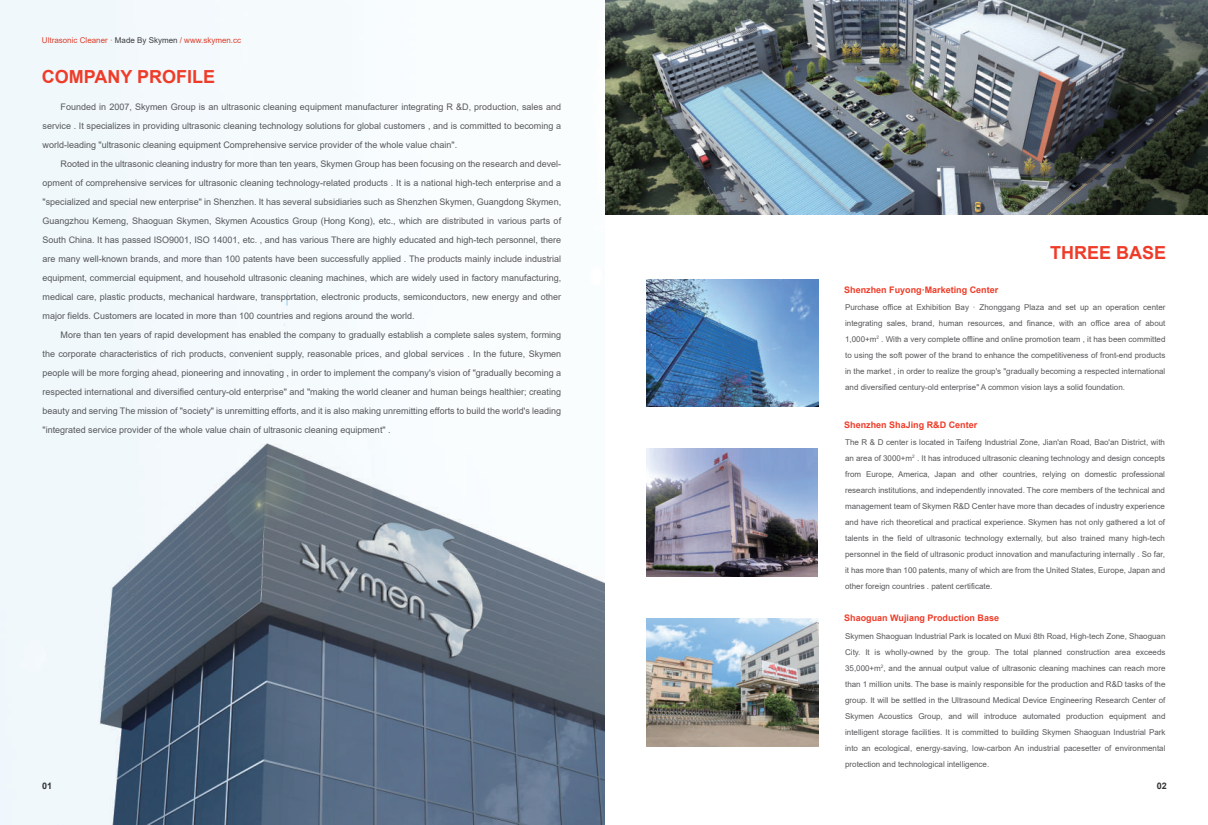
<style>
.page{position:relative;width:1208px;height:825px;background:#fff}
.page>*{position:absolute;margin:0;border:0;box-sizing:border-box;transform-origin:0 0}
.t1{font:700 18px "Arial";color:#ef3c29}
.t2{font:9px/19px "Arial";color:#57585a;text-align:justify}
.t3{font:700 9px "Arial";color:#ef3c29}
.t4{font:700 9px "Arial";color:#333334}
.t5{font:8px/16px "Arial";color:#57585a;text-align:justify}
.t6{font:8px "Arial";color:#dd3e2b}
.s1{color:#3e3e3f}
</style>
<div class="page">
<img style="left:605px;top:0;width:603px;height:215px">
<img style="left:0;top:0;width:604px;height:825px">
<img style="left:648px;top:279px;width:170px;height:128px">
<img style="left:648px;top:449px;width:169px;height:127px">
<img style="left:648px;top:619px;width:170px;height:127px">
<div style="left:646px;top:42px;width:119px;height:740px;border:1px solid #83b08f"></div>
<hr style="left:604px;top:43px;width:1px;height:739px;background:#333334">
<p class="t6" style="left:42px;top:34px;width:201px">Ultrasonic Cleaner · <span class="s1">Made By Skymen</span> / www.skymen.cc</p>
<h1 class="t1" style="left:42px;top:64px;width:175px">COMPANY PROFILE</h1>
<p class="t2" style="left:43px;top:97px;width:520px;text-indent:18px">Founded in 2007, Skymen Group is an ultrasonic cleaning equipment manufacturer integrating R &amp;D, production, sales and service . It specializes in providing ultrasonic cleaning technology solutions for global customers , and is committed to becoming a world-leading "ultrasonic cleaning equipment Comprehensive service provider of the whole value chain".</p>
<p class="t2" style="left:43px;top:154px;width:520px;text-indent:18px">Rooted in the ultrasonic cleaning industry for more than ten years, Skymen Group has been focusing on the research and devel&shy;opment of comprehensive services for ultrasonic cleaning technology-related products . It is a national high-tech enterprise and a "specialized and special new enterprise" in Shenzhen. It has several subsidiaries such as Shenzhen Skymen, Guangdong Skymen, Guangzhou Kemeng, Shaoguan Skymen, Skymen Acoustics Group (Hong Kong), etc., which are distributed in various parts of South China. It has passed ISO9001, ISO 14001, etc. , and has various There are highly educated and high-tech personnel, there are many well-known brands, and more than 100 patents have been successfully applied . The products mainly include industrial equipment, commercial equipment, and household ultrasonic cleaning machines, which are widely used in factory manufacturing, medical care, plastic products, mechanical hardware, transportation, electronic products, semiconductors, new energy and other major fields. Customers are located in more than 100 countries and regions around the world.</p>
<p class="t2" style="left:43px;top:325px;width:520px;text-indent:18px">More than ten years of rapid development has enabled the company to gradually establish a complete sales system, forming the corporate characteristics of rich products, convenient supply, reasonable prices, and global services . In the future, Skymen people will be more forging ahead, pioneering and innovating , in order to implement the company's vision of "gradually becoming a respected international and diversified century-old enterprise" and "making the world cleaner and human beings healthier; creating beauty and serving The mission of "society" is unremitting efforts, and it is also making unremitting efforts to build the world's leading "integrated service provider of the whole value chain of ultrasonic cleaning equipment" .</p>
<h1 class="t1" style="left:1050px;top:239px;width:118px">THREE BASE</h1>
<p class="t3" style="left:844px;top:283px;width:156px">Shenzhen Fuyong·Marketing Center</p>
<p class="t5" style="left:845px;top:299px;width:322px">Purchase office at Exhibition Bay · Zhonggang Plaza and set up an operation center integrating sales, brand, human resources, and finance, with an office area of about 1,000+m<sup>2</sup> . With a very complete offline and online promotion team , it has been committed to using the soft power of the brand to enhance the competitiveness of front-end products in the market , in order to realize the group's "gradually becoming a respected international and diversified century-old enterprise" A common vision lays a solid foundation.</p>
<p class="t3" style="left:844px;top:418px;width:135px">Shenzhen ShaJing R&amp;D Center</p>
<p class="t5" style="left:845px;top:434px;width:321px">The R &amp; D center is located in Taifeng Industrial Zone, Jian'an Road, Bao'an District, with an area of 3000+m<sup>2</sup> . It has introduced ultrasonic cleaning technology and design concepts from Europe, America, Japan and other countries, relying on domestic professional research institutions, and independently innovated. The core members of the technical and management team of Skymen R&amp;D Center have more than decades of industry experience and have rich theoretical and practical experience. Skymen has not only gathered a lot of talents in the field of ultrasonic technology externally, but also trained many high-tech personnel in the field of ultrasonic product innovation and manufacturing internally . So far, it has more than 100 patents, many of which are from the United States, Europe, Japan and other foreign countries . patent certificate.</p>
<p class="t3" style="left:844px;top:612px;width:156px">Shaoguan Wujiang Production Base</p>
<p class="t5" style="left:845px;top:628px;width:322px">Skymen Shaoguan Industrial Park is located on Muxi 8th Road, High-tech Zone, Shaoguan City. It is wholly-owned by the group. The total planned construction area exceeds 35,000+m<sup>2</sup>, and the annual output value of ultrasonic cleaning machines can reach more than 1 million units. The base is mainly responsible for the production and R&amp;D tasks of the group. It will be settled in the Ultrasound Medical Device Engineering Research Center of Skymen Acoustics Group, and will introduce automated production equipment and intelligent storage facilities. It is committed to building Skymen Shaoguan Industrial Park into an ecological, energy-saving, low-carbon An industrial pacesetter of environmental protection and technological intelligence.</p>
<p class="t4" style="left:42px;top:779px;width:12px">01</p>
<p class="t4" style="left:1156px;top:779px;width:12px">02</p>
</div>
